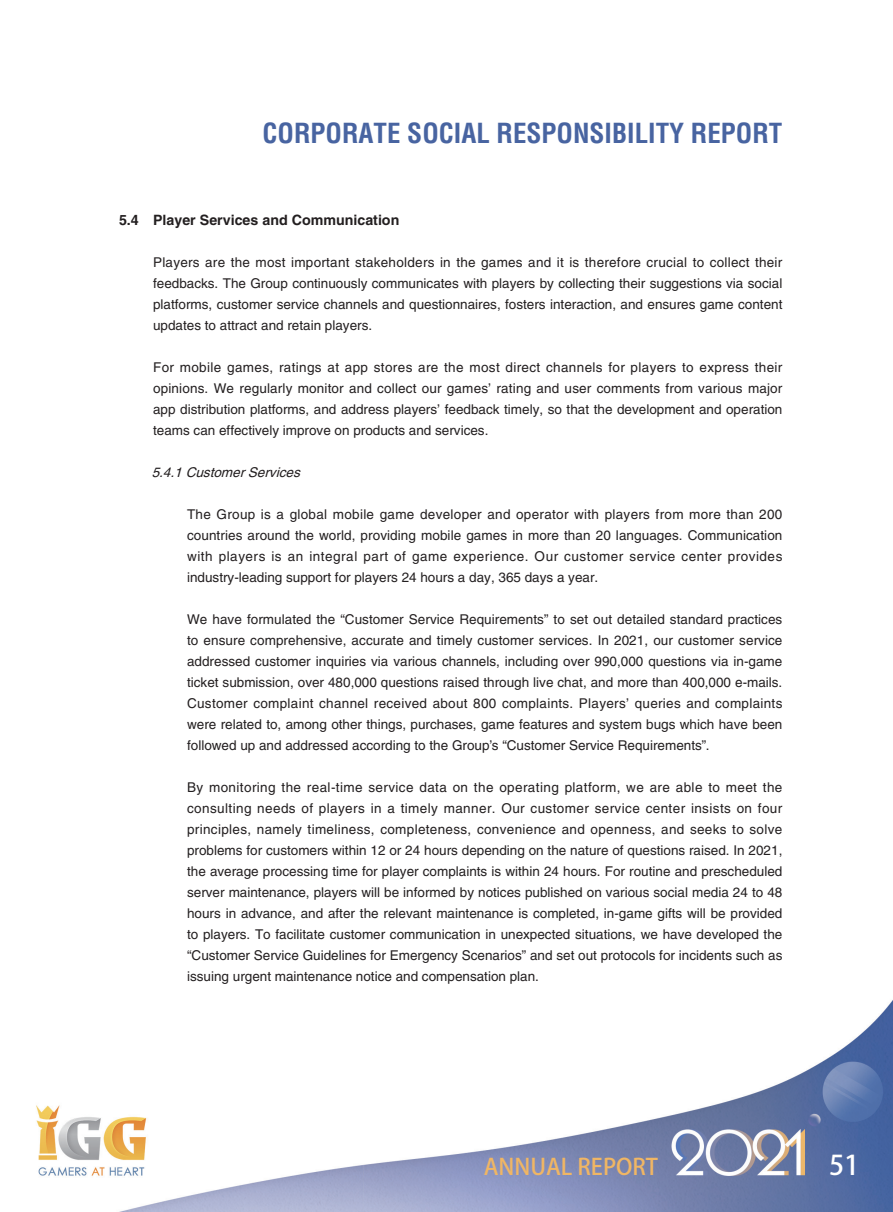
<style>
.page{position:relative;width:893px;height:1212px;background:#fff}
.page>*{position:absolute;margin:0;border:0;box-sizing:border-box;transform-origin:0 0}
.t1{font:700 condensed 27px "Helvetica LT Std";color:#4864a1}
.t2{font:27px "Adobe Fan Heiti Std Bold E Ten B5 H";color:#fff}
.t3{font:22.5px "Adobe Fan Heiti Std Bold E Ten B5 H";color:#f0b664}
.t4{font:700 14.25px "Helvetica LT Std";color:#231f20}
.t5{font:13.5px/21px "Helvetica LT Std";color:#231f20;text-align:justify}
.t6{font:italic 13.5px "Helvetica LT Std";color:#231f20}
</style>
<div class="page">
<img style="left:36px;top:1000px;width:857px;height:212px">
<h1 class="t1" style="left:263px;top:118px;width:521px">CORPORATE SOCIAL RESPONSIBILITY REPORT</h1>
<p class="t4" style="left:119px;top:215px;width:282px">5.4 Player Services and Communication</p>
<p class="t5" style="left:153px;top:253px;width:631px">Players are the most important stakeholders in the games and it is therefore crucial to collect their feedbacks. The Group continuously communicates with players by collecting their suggestions via social platforms, customer service channels and questionnaires, fosters interaction, and ensures game content updates to attract and retain players.</p>
<p class="t5" style="left:153px;top:358px;width:631px">For mobile games, ratings at app stores are the most direct channels for players to express their opinions. We regularly monitor and collect our games’ rating and user comments from various major app distribution platforms, and address players’ feedback timely, so that the development and operation teams can effectively improve on products and services.</p>
<p class="t6" style="left:152px;top:467px;width:153px">5.4.1 CustomerServices</p>
<p class="t5" style="left:187px;top:505px;width:597px">The Group is a global mobile game developer and operator with players from more than 200 countries around the world, providing mobile games in more than 20 languages. Communication with players is an integral part of game experience. Our customer service center provides industry-leading support for players 24 hours a day, 365 days a year.</p>
<p class="t5" style="left:187px;top:610px;width:597px">We have formulated the “Customer Service Requirements” to set out detailed standard practices to ensure comprehensive, accurate and timely customer services. In 2021, our customer service addressed customer inquiries via various channels, including over 990,000 questions via in-game ticket submission, over 480,000 questions raised through live chat, and more than 400,000 e-mails.<br>Customer complaint channel received about 800 complaints. Players’ queries and complaints were related to, among other things, purchases, game features and system bugs which have been followed up and addressed according to the Group’s “Customer Service Requirements”.</p>
<p class="t5" style="left:187px;top:778px;width:597px">By monitoring the real-time service data on the operating platform, we are able to meet the consulting needs of players in a timely manner. Our customer service center insists on four principles, namely timeliness, completeness, convenience and openness, and seeks to solve problems for customers within 12 or 24 hours depending on the nature of questions raised. In 2021, the average processing time for player complaints is within 24 hours. For routine and prescheduled server maintenance, players will be informed by notices published on various social media 24 to 48 hours in advance, and after the relevant maintenance is completed, in-game gifts will be provided to players. To facilitate customer communication in unexpected situations, we have developed the “Customer Service Guidelines for Emergency Scenarios” and set out protocols for incidents such as issuing urgent maintenance notice and compensation plan.</p>
<h2 class="t3" style="left:484px;top:1158px;width:176px">ANNUAL REPORT</h2>
<h1 class="t2" style="left:829px;top:1155px;width:32px">51</h1>
</div>
